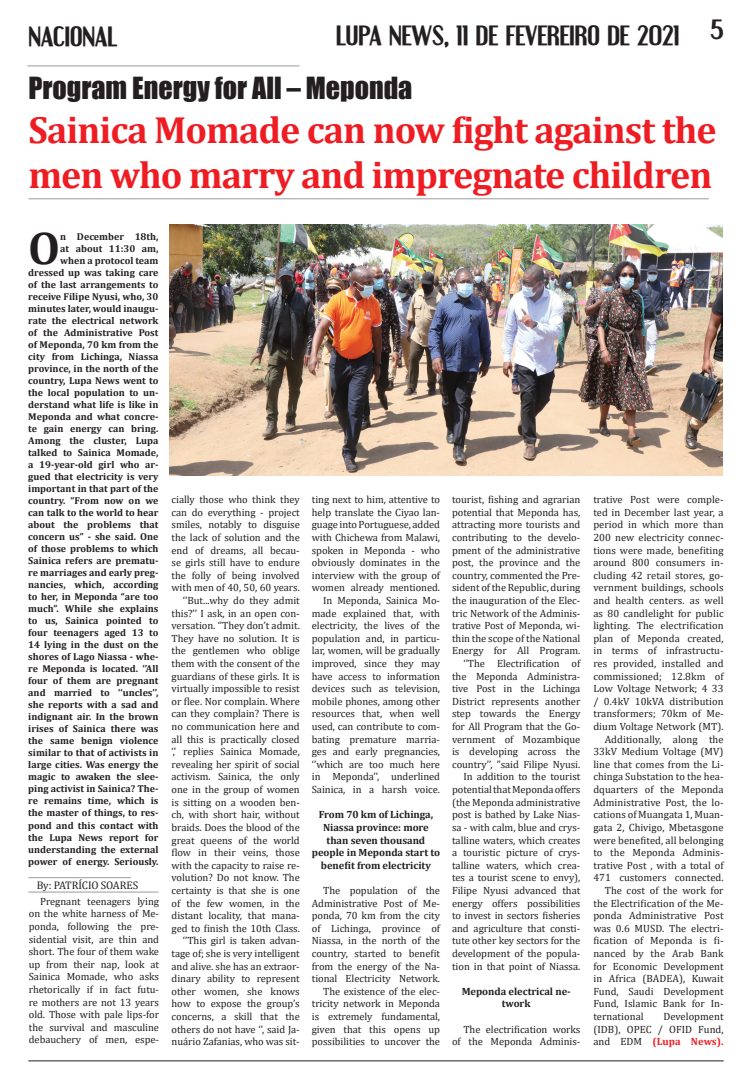
<style>
.page{position:relative;width:752px;height:1092px;background:#fff}
.page>*{position:absolute;margin:0;border:0;box-sizing:border-box;transform-origin:0 0}
.t1{font:700 46px "Cambria";color:#231f20}
.t2{font:700 38px/45.6px "Cambria";letter-spacing:-.025em;color:#ee1d23}
.t3{font:28px "Impact";color:#231f20}
.t4{font:700 24px "Engebrechtre";color:#231f20}
.t5{font:11px "Cambria";letter-spacing:-.01em;color:#231f20}
.t6{font:10.5px/12.6px "Cambria";letter-spacing:-.005em;color:#231f20;text-align:right}
.t7{font:700 10.5px/12.6px "Cambria";letter-spacing:-.005em;color:#231f20;text-align:center}
.t8{font:700 10px/12px "Cambria";color:#231f20;text-align:right}
.s1{font-weight:700;color:#ee1f23}
</style>
<div class="page">
<hr style="left:28px;top:1060px;width:695px;height:1px;background:#231f20">
<hr style="left:27px;top:65px;width:272px;height:1px;background:#231f20">
<hr style="left:29px;top:198px;width:679px;height:1px;background:#231f20">
<hr style="left:28px;top:877px;width:103px;height:1px;background:#231f20">
<hr style="left:28px;top:891px;width:130px;height:1px;background:#231f20">
<img style="left:169px;top:224px;width:553px;height:251px">
<h3 class="t4" style="left:336px;top:20px;width:344px">LUPA NEWS, 11 DE FEVEREIRO DE 2021</h3>
<h3 class="t4" style="left:710px;top:14px;width:14px">5</h3>
<h3 class="t4" style="left:28px;top:21px;width:90px">NACIONAL</h3>
<h3 class="t3" style="left:28px;top:66px;width:385px">Program Energy for All – Meponda</h3>
<h2 class="t2" style="left:28px;top:105px;width:689px">Sainica Momade can now fight against the men who marry and impregnate children</h2>
<h1 class="t1" style="left:28px;top:216px;width:33px">O</h1>
<p class="t8" style="left:28px;top:230px;width:132px">n December 18th,<br>at about 11:30 am,<br>when a protocol team dressed up was taking care of the last arrangements to receive Filipe Nyusi, who, 30 minutes later, would inaugu&shy;rate the electrical network of the Administrative Post of Meponda, 70 km from the city from Lichinga, Niassa province, in the north of the country, Lupa News went to the local population to un&shy;derstand what life is like in<br>Meponda and what concre&shy;te gain energy can bring.<br>Among the cluster, Lupa talked to Sainica Momade, a 19-year-old girl who ar&shy;gued that electricity is very important in that part of the country. “From now on we can talk to the world to hear about the problems that concern us” - she said. One of those problems to which<br>Sainica refers are prematu&shy;re marriages and early preg&shy;nancies, which, according to her, in Meponda “are too much”. While she explains to us, Sainica pointed to four teenagers aged 13 to<br>14 lying in the dust on the shores of Lago Niassa - whe&shy;re Meponda is located. ‘’All four of them are pregnant and married to ‘‘uncles’’, she reports with a sad and indignant air. In the brown irises of Sainica there was the same benign violence similar to that of activists in large cities. Was energy the magic to awaken the slee&shy;ping activist in Sainica? The&shy;re remains time, which is the master of things, to res&shy;pond and this contact with the Lupa News report for understanding the external power of energy. Seriously.</p>
<p class="t6" style="left:29px;top:894px;width:132px;text-align:justify;text-indent:11px">Pregnant teenagers lying on the white harness of Me&shy;ponda, following the pre&shy;sidential visit, are thin and short. The four of them wake up from their nap, look at Sainica Momade, who asks rhetorically if in fact futu&shy;re mothers are not 13 years old. Those with pale lips-for the survival and masculine debauchery of men, espe-</p>
<p class="t6" style="left:452px;top:493px;width:130px">tourist, fishing and agrarian potential that Meponda has, attracting more tourists and contributing to the develo&shy;pment of the administrative post, the province and the country, commented the Pre&shy;sident of the Republic, during the inauguration of the Elec&shy;tric Network of the Adminis&shy;trative Post of Meponda, wi&shy;thin the scope of the National<br>Energy for All Program. ‘’The Electrification of the Meponda Administra&shy;tive Post in the Lichinga<br>District represents another step towards the Energy for All Program that the Go&shy;vernment of Mozambique is developing across the country’’, ”said Filipe Nyusi.<br>In addition to the tourist potential that Meponda offers (the Meponda administrative post is bathed by Lake Nias&shy;sa - with calm, blue and crys&shy;talline waters, which creates a touristic picture of crys&shy;talline waters, which crea&shy;tes a tourist scene to envy),<br>Filipe Nyusi advanced that energy offers possibilities to invest in sectors fisheries and agriculture that consti&shy;tute other key sectors for the development of the popula&shy;tion in that point of Niassa.</p>
<p class="t7" style="left:461px;top:984px;width:110px">Meponda electrical ne&shy;twork</p>
<p class="t6" style="left:452px;top:1022px;width:130px">The electrification works<br>of the Meponda Adminis-</p>
<p class="t6" style="left:171px;top:493px;width:130px">cially those who think they can do everything - project smiles, notably to disguise the lack of solution and the end of dreams, all becau&shy;se girls still have to endure the folly of being involved with men of 40, 50, 60 years. ‘’But...why do they admit this?’’ I ask, in an open con&shy;versation. ‘’They don’t admit.<br>They have no solution. It is the gentlemen who oblige them with the consent of the guardians of these girls. It is virtually impossible to resist or flee. Nor complain. Where can they complain? There is no communication here and all this is practically closed ‘,’ replies Sainica Momade, revealing her spirit of social activism. Sainica, the only one in the group of women is sitting on a wooden ben&shy;ch, with short hair, without braids. Does the blood of the great queens of the world flow in their veins, those with the capacity to raise re&shy;volution? Do not know. The certainty is that she is one of the few women, in the distant locality, that mana&shy;ged to finish the 10th Class. ‘’This girl is taken advan&shy;tage of; she is very intelligent and alive. she has an extraor&shy;dinary ability to represent other women, she knows how to expose the group’s concerns, a skill that the others do not have ‘’, said Ja&shy;nuário Zafanias, who was sit-</p>
<p class="t6" style="left:311px;top:493px;width:130px">ting next to him, attentive to help translate the Ciyao lan&shy;guage into Portuguese, added with Chichewa from Malawi, spoken in Meponda - who obviously dominates in the interview with the group of women already mentioned.<br>In Meponda, Sainica Mo&shy;made explained that, with electricity, the lives of the population and, in particu&shy;lar, women, will be gradually improved, since they may have access to information devices such as television, mobile phones, among other resources that, when well used, can contribute to com&shy;bating premature marria&shy;ges and early pregnancies, ‘’which are too much here in Meponda’’, underlined<br>Sainica, in a harsh voice.</p>
<p class="t6" style="left:593px;top:493px;width:132px">trative Post were comple-</p>
<p class="t6" style="left:593px;top:505px;width:132px">ted in December last year, a</p>
<p class="t6" style="left:593px;top:518px;width:132px">period in which more than</p>
<p class="t6" style="left:593px;top:531px;width:132px">200 new electricity connec-</p>
<p class="t6" style="left:593px;top:543px;width:132px">tions were made, benefiting</p>
<p class="t6" style="left:593px;top:556px;width:132px">around 800 consumers in-</p>
<p class="t6" style="left:593px;top:568px;width:132px">cluding 42 retail stores, go-</p>
<p class="t6" style="left:593px;top:581px;width:132px">vernment buildings, schools</p>
<p class="t6" style="left:593px;top:594px;width:132px">and health centers. as well</p>
<p class="t6" style="left:593px;top:606px;width:132px">as 80 candlelight for public</p>
<p class="t6" style="left:593px;top:619px;width:132px">lighting. The electrification</p>
<p class="t6" style="left:593px;top:631px;width:132px">plan of Meponda created,</p>
<p class="t6" style="left:593px;top:644px;width:132px">in terms of infrastructu-</p>
<p class="t6" style="left:593px;top:657px;width:132px">res provided, installed and</p>
<p class="t6" style="left:593px;top:669px;width:132px">commissioned; 12.8km of</p>
<p class="t6" style="left:593px;top:682px;width:132px">Low Voltage Network; 4 33</p>
<p class="t6" style="left:593px;top:694px;width:132px">/ 0.4kV 10kVA distribution</p>
<p class="t6" style="left:593px;top:707px;width:132px">transformers; 70km of Me-</p>
<p class="t6" style="left:593px;top:720px;width:132px">dium Voltage Network (MT).</p>
<p class="t6" style="left:604px;top:732px;width:120px">Additionally, along the</p>
<p class="t6" style="left:593px;top:745px;width:132px">33kV Medium Voltage (MV)</p>
<p class="t6" style="left:593px;top:757px;width:132px">line that comes from the Li-</p>
<p class="t6" style="left:593px;top:770px;width:132px">chinga Substation to the hea-</p>
<p class="t6" style="left:593px;top:783px;width:132px">dquarters of the Meponda</p>
<p class="t6" style="left:593px;top:795px;width:132px">Administrative Post, the lo-</p>
<p class="t6" style="left:593px;top:808px;width:132px">cations of Muangata 1, Muan-</p>
<p class="t6" style="left:593px;top:820px;width:132px">gata 2, Chivigo, Mbetasgone</p>
<p class="t6" style="left:593px;top:833px;width:132px">were benefited, all belonging</p>
<p class="t6" style="left:593px;top:846px;width:132px">to the Meponda Adminis-</p>
<p class="t6" style="left:593px;top:858px;width:132px">trative Post , with a total of</p>
<p class="t6" style="left:593px;top:871px;width:132px">471 customers connected.</p>
<p class="t6" style="left:604px;top:883px;width:120px">The cost of the work for</p>
<p class="t6" style="left:593px;top:896px;width:132px">the Electrification of the Me-</p>
<p class="t6" style="left:593px;top:909px;width:132px">ponda Administrative Post</p>
<p class="t6" style="left:593px;top:921px;width:132px">was 0.6 MUSD. The electri-</p>
<p class="t6" style="left:593px;top:934px;width:132px">fication of Meponda is fi-</p>
<p class="t6" style="left:593px;top:946px;width:132px">nanced by the Arab Bank</p>
<p class="t6" style="left:593px;top:959px;width:132px">for Economic Development</p>
<p class="t6" style="left:593px;top:972px;width:132px">in Africa (BADEA), Kuwait</p>
<p class="t6" style="left:593px;top:984px;width:132px">Fund, Saudi Development</p>
<p class="t6" style="left:593px;top:997px;width:132px">Fund, Islamic Bank for In-</p>
<p class="t6" style="left:593px;top:1009px;width:52px">ternational</p>
<p class="t7" style="left:312px;top:808px;width:129px">From 70 km of Lichinga,<br>Niassa province: more than seven thousand people in Meponda start to benefit from electricity</p>
<p class="t6" style="left:311px;top:883px;width:130px">The population of the<br>Administrative Post of Me&shy;ponda, 70 km from the city of Lichinga, province of<br>Niassa, in the north of the country, started to benefit from the energy of the Na&shy;tional Electricity Network.<br>The existence of the elec&shy;tricity network in Meponda is extremely fundamental, given that this opens up possibilities to uncover the</p>
<p class="t5" style="left:37px;top:878px;width:103px">By: PATRÍCIO SOARES</p>
<p class="t6" style="left:593px;top:1009px;width:132px;text-align:justify;text-indent:70px">Development (IDB), OPEC / OFID Fund, and EDM <span class="s1">(Lupa News).</span></p>
</div>
